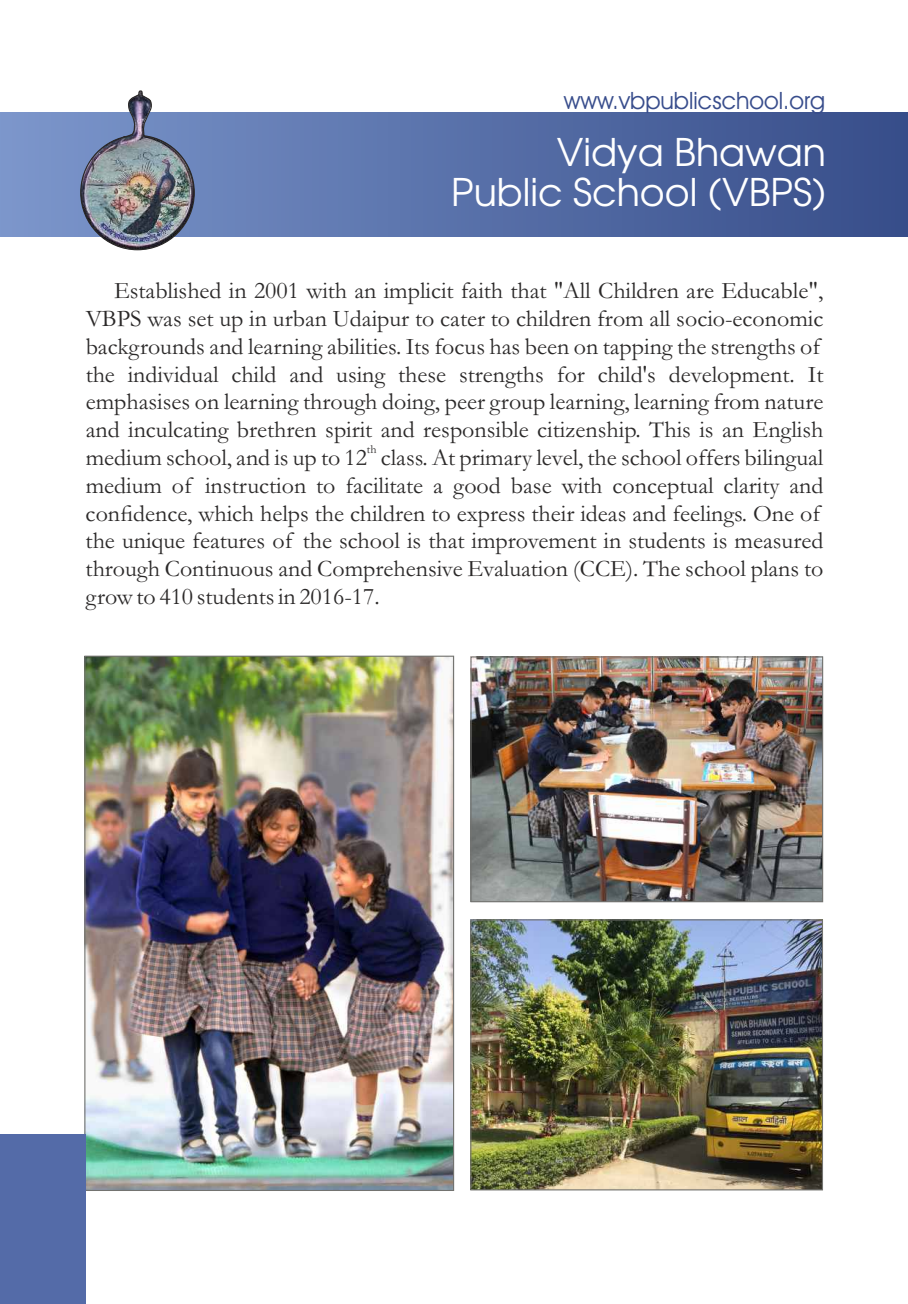
<style>
.page{position:relative;width:908px;height:1304px;background:#fff}
.page>*{position:absolute;margin:0;border:0;box-sizing:border-box;transform-origin:0 0}
.t1{font:38px/39.6px "Avalon";color:#fff;text-align:right}
.t2{font:24px/27.8px "Garamond";color:#2b2929}
.t3{font:24px "Avant Garde IT Cby BT";color:#384d8c}
.t4{font:12px "Garamond";color:#2b2929}
</style>
<div class="page">
<svg style="left:0;top:112px;width:907px;height:125px;background:#576fa8"></svg>
<img style="left:86px;top:658px;width:366px;height:531px">
<img style="left:472px;top:658px;width:348px;height:242px">
<div style="left:470px;top:656px;width:352px;height:246px;border:1px solid #737370"></div>
<img style="left:472px;top:921px;width:348px;height:267px">
<div style="left:470px;top:919px;width:352px;height:271px;border:1px solid #737370"></div>
<img style="left:80px;top:90px;width:115px;height:161px">
<div style="left:0;top:1135px;width:85px;height:169px;background:#546ba8"></div>
<p class="t3" style="left:563px;top:91px;width:263px">www.vbpublicschool.org</p>
<h1 class="t1" style="left:451px;top:132px;width:376px">Vidya Bhawan<br>Public School (VBPS)</h1>
<p class="t2" style="left:86px;top:280px;width:739px;text-indent:28px">Established in 2001 with an implicit faith that "All Children are Educable", VBPS was set up in urban Udaipur to cater to children from all socio-economic backgrounds and learning abilities. Its focus has been on tapping the strengths of the individual child and using these strengths for child's development. It emphasises on learning through doing, peer group learning, learning from nature and inculcating brethren spirit and responsible citizenship. This is an English</p>
<p class="t4" style="left:367px;top:445px;width:11px">th</p>
<p class="t2" style="left:86px;top:446px;width:739px">medium school, and is up to 12 class. At primary level, the school offers bilingual medium of instruction to facilitate a good base with conceptual clarity and confidence, which helps the children to express their ideas and feelings. One of the unique features of the school is that improvement in students is measured through Continuous and Comprehensive Evaluation (CCE). The school plans to grow to 410 students in 2016-17.</p>
</div>
